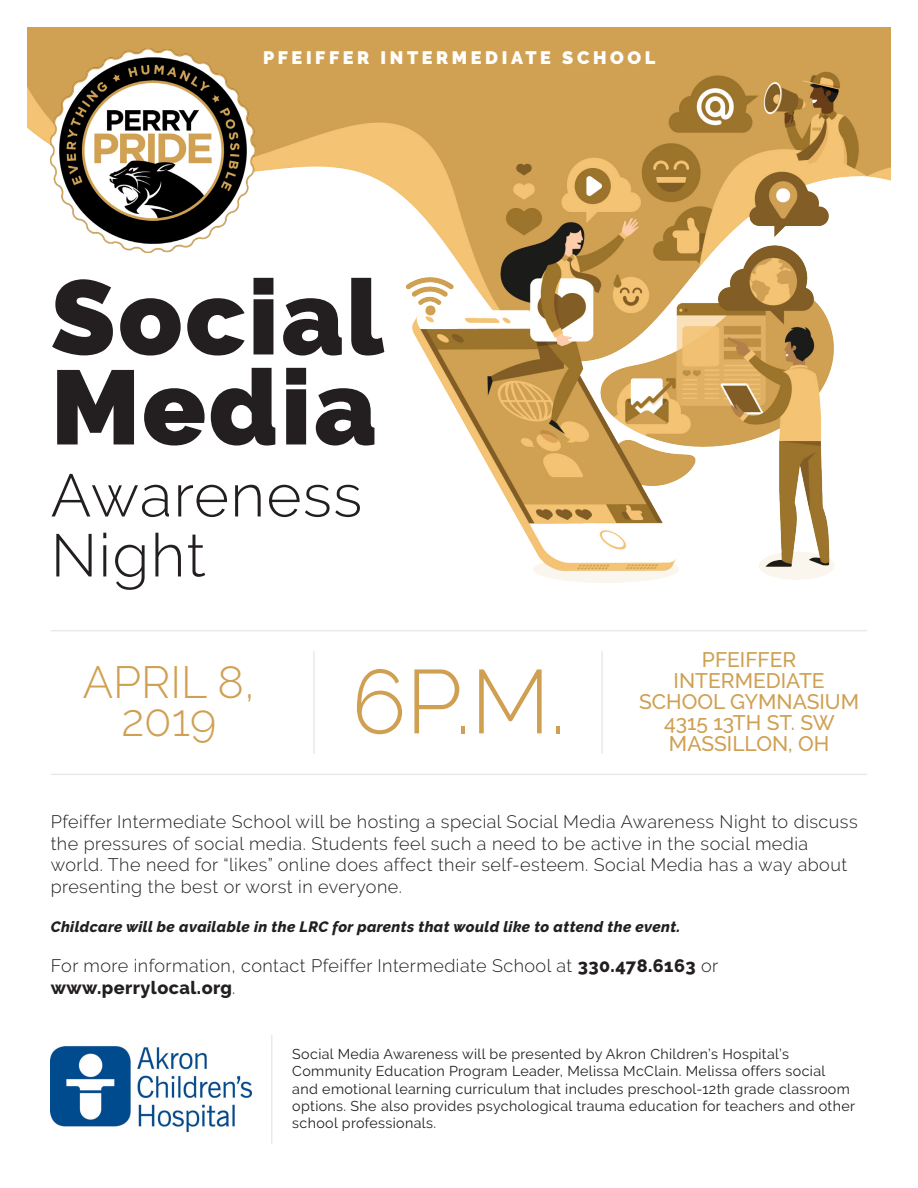
<style>
.page{position:relative;width:918px;height:1188px;background:#fff}
.page>*{position:absolute;margin:0;border:0;box-sizing:border-box;transform-origin:0 0}
.t1{font:900 105px/90px "Raleway";letter-spacing:.025em;color:#231f20}
.t2{font:300 90px "Raleway";color:#cfa052}
.t3{font:300 60px/60px "Raleway";letter-spacing:.025em;color:#231f20}
.t4{font:300 45px/37.5px "Raleway";color:#cfa052;text-align:center}
.t5{font:500 21px/21px "Raleway";color:#cfa052;text-align:center}
.t6{font:300 18px/21.6px "Raleway";letter-spacing:.025em;color:#231f20}
.t7{font:900 18px "Raleway";letter-spacing:.2em;color:#fff}
.t8{font:italic 800 15px "Raleway";letter-spacing:.025em;color:#231f20}
.t9{font:14.25px/17.1px "Raleway";letter-spacing:.025em;color:#231f20}
.s1{font-weight:800}
</style>
<div class="page">
<img style="left:27px;top:27px;width:864px;height:1116px">
<img style="left:51px;top:1046px;width:200px;height:86px">
<img style="left:51px;top:49px;width:204px;height:204px">
<hr style="left:271px;top:1035px;width:1px;height:109px;background:#231f20">
<hr style="left:51px;top:630px;width:816px;height:1px;background:#231f20">
<hr style="left:51px;top:774px;width:816px;height:1px;background:#231f20">
<hr style="left:601px;top:651px;width:2px;height:103px;background:#231f20">
<hr style="left:313px;top:651px;width:2px;height:103px;background:#231f20">
<p class="t7" style="left:263px;top:47px;width:394px">PFEIFFER INTERMEDIATE SCHOOL</p>
<p class="t1" style="left:51px;top:273px;width:335px">Social<br>Media</p>
<p class="t3" style="left:51px;top:465px;width:313px">Awareness<br>Night</p>
<p class="t4" style="left:83px;top:664px;width:173px">APRIL 8,<br>2019</p>
<p class="t2" style="left:352px;top:649px;width:215px">6P.M.</p>
<p class="t5" style="left:639px;top:649px;width:222px">PFEIFFER<br>INTERMEDIATE<br>SCHOOL GYMNASIUM</p>
<p class="t5" style="left:664px;top:712px;width:172px">4315 13TH ST. SW</p>
<p class="t5" style="left:669px;top:733px;width:162px">MASSILLON, OH</p>
<p class="t6" style="left:51px;top:811px;width:808px">Pfeiffer Intermediate School will be hosting a special Social Media Awareness Night to discuss the pressures of social media. Students feel such a need to be active in the social media world. The need for “likes” online does affect their self-esteem. Social Media has a way about presenting the best or worst in everyone.</p>
<p class="t8" style="left:51px;top:918px;width:631px">Childcare will be available in the LRC for parents that would like to attend the event.</p>
<p class="t6" style="left:51px;top:955px;width:669px">For more information, contact Pfeiffer Intermediate School at <span class="s1">330.478.6163</span> or <span class="s1">www.perrylocal.org</span>.</p>
<p class="t9" style="left:292px;top:1046px;width:564px">Social Media Awareness will be presented by Akron Children’s Hospital’s Community Education Program Leader, Melissa McClain. Melissa offers social<br>and emotional learning curriculum that includes preschool-12th grade classroom options. She also provides psychological trauma education for teachers and other school professionals.</p>
</div>
